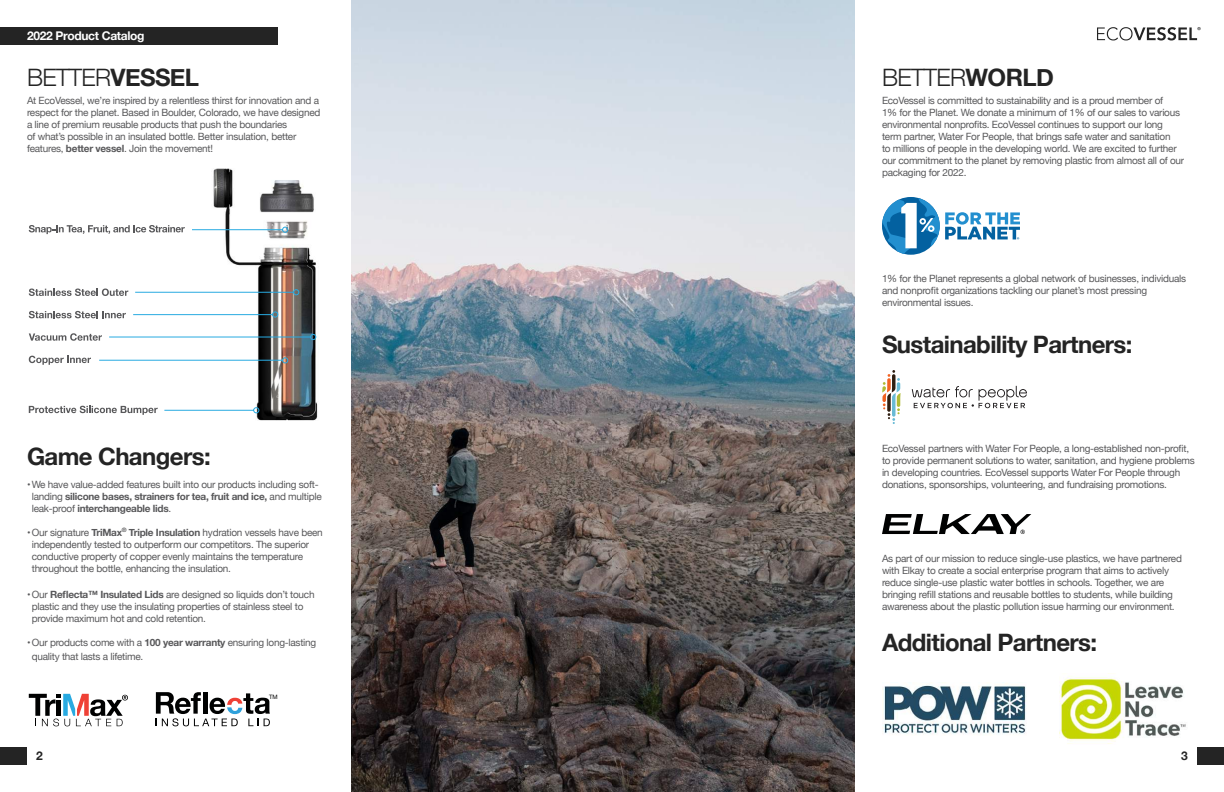
<style>
.page{position:relative;width:1224px;height:792px;background:#fff}
.page>*{position:absolute;margin:0;border:0;box-sizing:border-box;transform-origin:0 0}
.t1{font:700 24px "Helvetica Neue";letter-spacing:-.025em;color:#242424}
.t2{font:300 24px "Helvetica Neue";letter-spacing:-.025em;color:#242424}
.t3{font:700 12px "Helvetica Neue";letter-spacing:-.025em;color:#fff}
.t4{font:700 12px "Helvetica Neue";color:#242424}
.t5{font:10px/12px "Helvetica Neue";letter-spacing:-.025em;color:#58585a}
.t6{font:6px "Helvetica Neue";color:#000101}
.s1{font-weight:700}
</style>
<div class="page">
<div style="left:0;top:747px;width:27px;height:18px;background:#242424"></div>
<div style="left:1197px;top:747px;width:27px;height:18px;background:#242424"></div>
<svg style="left:1097px;top:27px;width:104px;height:13px"></svg>
<img style="left:213px;top:168px;width:105px;height:253px">
<svg style="left:29px;top:406px;width:115px;height:9px"></svg>
<svg style="left:29px;top:289px;width:69px;height:7px"></svg>
<svg style="left:29px;top:311px;width:69px;height:7px"></svg>
<svg style="left:29px;top:333px;width:69px;height:8px"></svg>
<svg style="left:29px;top:356px;width:62px;height:9px"></svg>
<svg style="left:98px;top:226px;width:219px;height:188px"></svg>
<img style="left:351px;top:0;width:504px;height:792px">
<div style="left:0;top:27px;width:277px;height:18px;background:#242424"></div>
<svg style="left:156px;top:692px;width:114px;height:34px"></svg>
<svg style="left:29px;top:694px;width:99px;height:32px"></svg>
<svg style="left:882px;top:198px;width:138px;height:56px"></svg>
<svg style="left:882px;top:370px;width:19px;height:54px"></svg>
<svg style="left:912px;top:386px;width:115px;height:22px"></svg>
<svg style="left:882px;top:514px;width:149px;height:20px"></svg>
<img style="left:882px;top:683px;width:144px;height:51px">
<img style="left:1060px;top:673px;width:126px;height:71px">
<div style="left:110px;top:225px;width:82px;height:9px;background:#fff"></div>
<svg style="left:29px;top:225px;width:156px;height:9px"></svg>
<p class="t3" style="left:27px;top:26px;width:119px">2022 Product Catalog</p>
<h1 class="t2" style="left:27px;top:58px;width:174px">BETTER<span class="s1">VESSEL</span></h1>
<p class="t5" style="left:27px;top:95px;width:295px">At EcoVessel, we’re inspired by a relentless thirst for innovation and a respect for the planet. Based in Boulder, Colorado, we have designed a line of premium reusable products that push the boundaries<br>of what’s possible in an insulated bottle. Better insulation, better features, <span class="s1">better vessel</span>. Join the movement!</p>
<h1 class="t1" style="left:27px;top:438px;width:185px">Game Changers:</h1>
<p class="t5" style="left:32px;top:479px;width:291px;text-indent:-4px">• We have value-added features built into our products including soft&shy;landing <span class="s1">silicone bases, strainers for tea, fruit and ice,</span> and multiple leak-proof <span class="s1">interchangeable lids</span>.</p>
<p class="t5" style="left:32px;top:527px;width:293px;text-indent:-4px">• Our signature <span class="s1">TriMax</span><sup>®</sup> <span class="s1">Triple Insulation</span> hydration vessels have been independently tested to outperform our competitors. The superior conductive property of copper evenly maintains the temperature throughout the bottle, enhancing the insulation.</p>
<p class="t5" style="left:32px;top:589px;width:284px;text-indent:-4px">• Our <span class="s1">Reflecta™ Insulated Lids</span> are designed so liquids don’t touch plastic and they use the insulating properties of stainless steel to provide maximum hot and cold retention.</p>
<p class="t5" style="left:32px;top:636px;width:286px;line-height:14.4px;text-indent:-4px">• Our products come with a <span class="s1">100 year warranty</span> ensuring long-lasting quality that lasts a lifetime.</p>
<p class="t6" style="left:269px;top:692px;width:10px">TM</p>
<h1 class="t2" style="left:882px;top:58px;width:173px">BETTER<span class="s1">WORLD</span></h1>
<p class="t5" style="left:882px;top:95px;width:304px">EcoVessel is committed to sustainability and is a proud member of<br>1% for the Planet. We donate a minimum of 1% of our sales to various environmental nonprofits. EcoVessel continues to support our long term partner, Water For People, that brings safe water and sanitation<br>to millions of people in the developing world. We are excited to further our commitment to the planet by removing plastic from almost all of our packaging for 2022.</p>
<p class="t5" style="left:882px;top:273px;width:306px">1% for the Planet represents a global network of businesses, individuals and nonprofit organizations tackling our planet’s most pressing environmental issues.</p>
<h1 class="t1" style="left:882px;top:325px;width:252px">Sustainability Partners:</h1>
<p class="t5" style="left:882px;top:443px;width:314px">EcoVessel partners with Water For People, a long-established non-profit, to provide permanent solutions to water, sanitation, and hygiene problems in developing countries. EcoVessel supports Water For People through donations, sponsorships, volunteering, and fundraising promotions.</p>
<p class="t5" style="left:882px;top:553px;width:301px">As part of our mission to reduce single-use plastics, we have partnered with Elkay to create a social enterprise program that aims to actively reduce single-use plastic water bottles in schools. Together, we are bringing refill stations and reusable bottles to students, while building awareness about the plastic pollution issue harming our environment.</p>
<h1 class="t1" style="left:882px;top:624px;width:217px">Additional Partners:</h1>
<p class="t4" style="left:36px;top:747px;width:8px">2</p>
<p class="t4" style="left:1181px;top:747px;width:8px">3</p>
</div>
